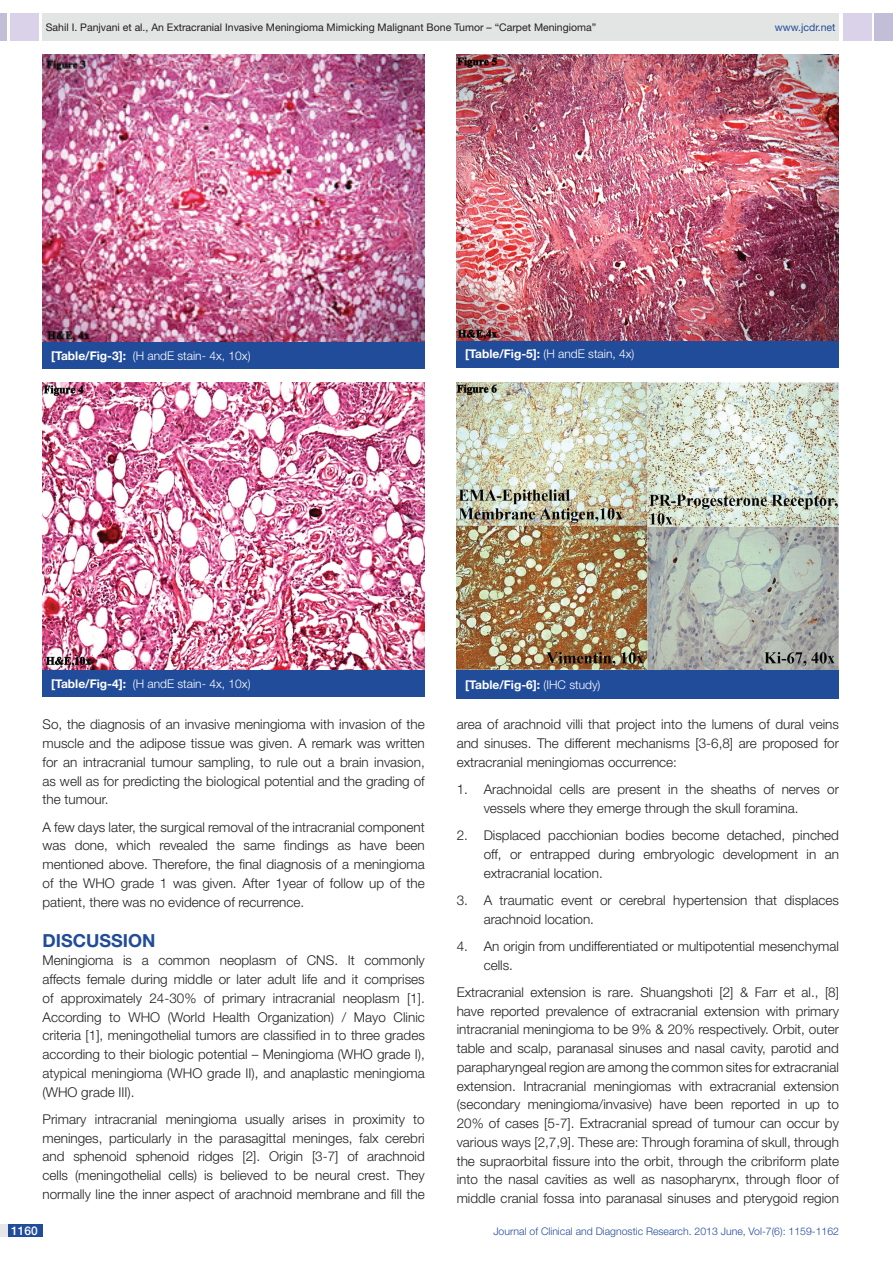
<style>
.page{position:relative;width:893px;height:1263px;background:#fff}
.page>*{position:absolute;margin:0;border:0;box-sizing:border-box;transform-origin:0 0}
.t1{font:700 18px "Helvetica Neue";color:#214c99}
.t2{font:300 13.5px/18.8px "Helvetica Neue";color:#231f20;text-align:justify}
.t3{font:300 12px "Helvetica Neue";color:#fff}
.t4{font:700 12px "Helvetica Neue";color:#fff}
.t5{font:500 12px "Helvetica Neue";color:#fff}
.t6{font:10.5px "Helvetica Neue";color:#231f20}
.t7{font:300 10.5px "Helvetica Neue";color:#214c99}
.t8{font:10.5px "Helvetica Neue";color:#214c99}
.s1{font-weight:700}
.s2{font-weight:300}
</style>
<div class="page">
<div style="left:0;top:13px;width:7px;height:28px;background:#c2bed7"></div>
<div style="left:10px;top:13px;width:29px;height:28px;background:#d9d2e8"></div>
<div style="left:43px;top:13px;width:796px;height:28px;background:#e3e4e4"></div>
<div style="left:875px;top:13px;width:18px;height:28px;background:#c2bed7"></div>
<div style="left:843px;top:13px;width:29px;height:28px;background:#d9d2e8"></div>
<div style="left:0;top:1224px;width:43px;height:13px;background:#e6e7e9"></div>
<div style="left:8px;top:1224px;width:35px;height:13px;background:#214c99"></div>
<div style="left:43px;top:341px;width:382px;height:28px;background:#214c99"></div>
<div style="left:43px;top:669px;width:382px;height:28px;background:#214c99"></div>
<div style="left:457px;top:340px;width:382px;height:27px;background:#214c99"></div>
<img style="left:457px;top:383px;width:382px;height:287px">
<img style="left:43px;top:54px;width:382px;height:288px">
<img style="left:43px;top:383px;width:382px;height:286px">
<img style="left:457px;top:54px;width:382px;height:287px">
<div style="left:457px;top:670px;width:382px;height:28px;background:#214c99"></div>
<p class="t6" style="left:46px;top:21px;width:552px">Sahil I. Panjvani et al., An Extracranial Invasive Meningioma Mimicking Malignant Bone Tumor – “Carpet Meningioma”</p>
<p class="t8" style="left:775px;top:21px;width:62px">www.jcdr.net</p>
<p class="t3" style="left:51px;top:348px;width:201px"><span class="s1">[Table/Fig-3]:</span> (H andE stain- 4x, 10x)</p>
<p class="t3" style="left:465px;top:347px;width:171px"><span class="s1">[Table/Fig-5]:</span> (H andE stain, 4x)</p>
<p class="t3" style="left:51px;top:676px;width:201px"><span class="s1">[Table/Fig-4]:</span> (H andE stain- 4x, 10x)</p>
<p class="t2" style="left:43px;top:715px;width:384px">So, the diagnosis of an invasive meningioma with invasion of the muscle and the adipose tissue was given. A remark was written for an intracranial tumour sampling, to rule out a brain invasion, as well as for predicting the biological potential and the grading of the tumour.</p>
<p class="t2" style="left:43px;top:817px;width:384px">A few days later, the surgical removal of the intracranial component was done, which revealed the same findings as have been mentioned above. Therefore, the final diagnosis of a meningioma of the WHO grade 1 was given. After 1year of follow up of the patient, there was no evidence of recurrence.</p>
<h1 class="t1" style="left:43px;top:929px;width:115px">DISCUSSION</h1>
<p class="t2" style="left:43px;top:951px;width:384px">Meningioma is a common neoplasm of CNS. It commonly affects female during middle or later adult life and it comprises of approximately 24-30% of primary intracranial neoplasm [1].<br>According to WHO (World Health Organization) / Mayo Clinic criteria [1], meningothelial tumors are classified in to three grades according to their biologic potential – Meningioma (WHO grade I), atypical meningioma (WHO grade II), and anaplastic meningioma (WHO grade III).</p>
<p class="t2" style="left:43px;top:1109px;width:384px">Primary intracranial meningioma usually arises in proximity to meninges, particularly in the parasagittal meninges, falx cerebri and sphenoid sphenoid ridges [2]. Origin [3-7] of arachnoid cells (meningothelial cells) is believed to be neural crest. They normally line the inner aspect of arachnoid membrane and fill the</p>
<p class="t4" style="left:465px;top:677px;width:137px">[Table/Fig-6]: <span class="s2">(IHC study)</span></p>
<p class="t2" style="left:457px;top:715px;width:384px">area of arachnoid villi that project into the lumens of dural veins and sinuses. The different mechanisms [3-6,8] are proposed for extracranial meningiomas occurrence:</p>
<p class="t2" style="left:484px;top:779px;width:357px;text-indent:-27px">1. Arachnoidal cells are present in the sheaths of nerves or vessels where they emerge through the skull foramina.</p>
<p class="t2" style="left:484px;top:826px;width:357px;text-indent:-27px">2. Displaced pacchionian bodies become detached, pinched off, or entrapped during embryologic development in an extracranial location.</p>
<p class="t2" style="left:484px;top:890px;width:357px;text-indent:-27px">3. A traumatic event or cerebral hypertension that displaces arachnoid location.</p>
<p class="t2" style="left:484px;top:936px;width:357px;text-indent:-27px">4. An origin from undifferentiated or multipotential mesenchymal cells.</p>
<p class="t2" style="left:457px;top:982px;width:384px">Extracranial extension is rare. Shuangshoti [2] &amp; Farr et al., [8] have reported prevalence of extracranial extension with primary intracranial meningioma to be 9% &amp; 20% respectively. Orbit, outer table and scalp, paranasal sinuses and nasal cavity, parotid and parapharyngeal region are among the common sites for extracranial extension. Intracranial meningiomas with extracranial extension (secondary meningioma/invasive) have been reported in up to 20% of cases [5-7]. Extracranial spread of tumour can occur by various ways [2,7,9]. These are: Through foramina of skull, through the supraorbital fissure into the orbit, through the cribriform plate into the nasal cavities as well as nasopharynx, through floor of middle cranial fossa into paranasal sinuses and pterygoid region</p>
<p class="t5" style="left:11px;top:1223px;width:28px">1160</p>
<p class="t7" style="left:493px;top:1225px;width:347px">Journal of Clinical and Diagnostic Research. 2013 June, Vol-7(6): 1159-1162</p>
</div>
